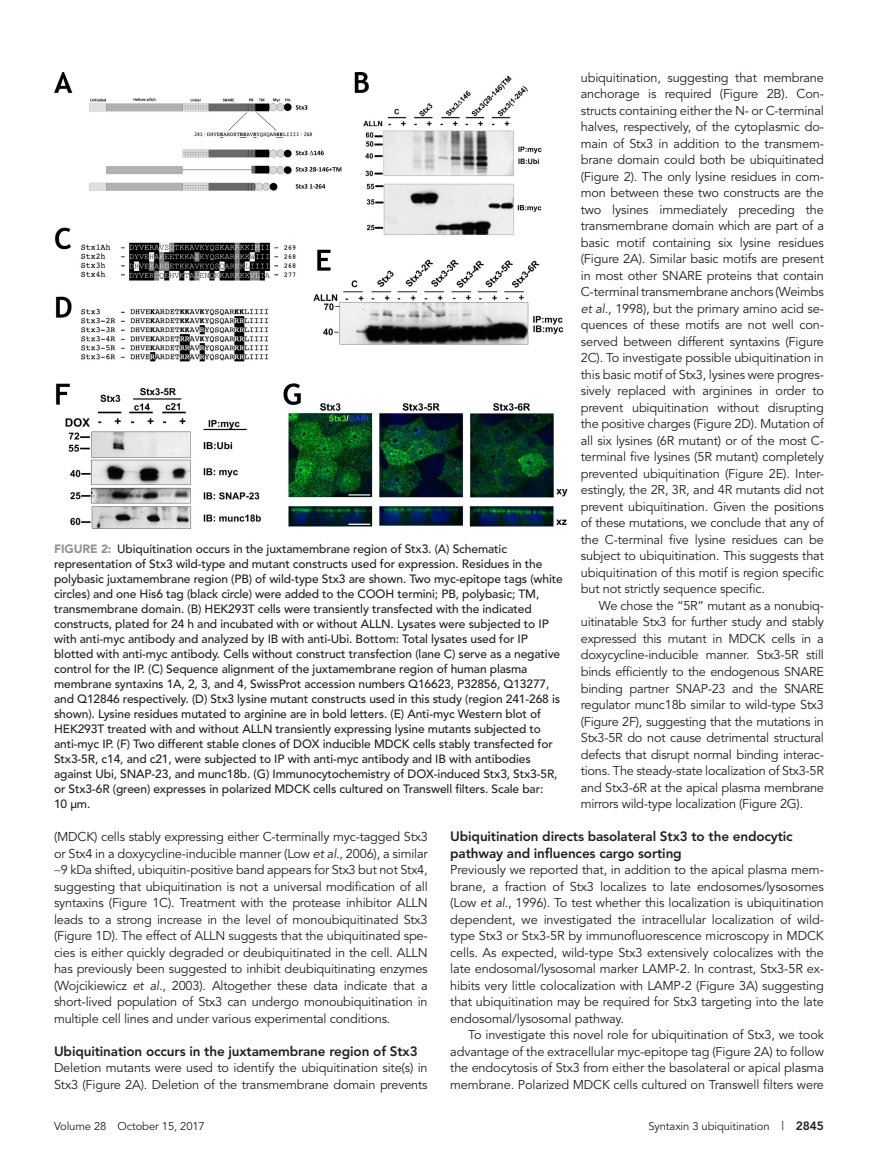
<style>
.page{position:relative;width:878px;height:1175px;background:#fff}
.page>*{position:absolute;margin:0;border:0;box-sizing:border-box;transform-origin:0 0}
.t1{font:800 13.5px/16.5px "Avenir";letter-spacing:-.01em;color:#231f20}
.ParaFL{font:12.75px/16.5px "Avenir";letter-spacing:-.015em;color:#231f20;text-align:justify}
.Para{font:12.75px/16.5px "Avenir";letter-spacing:-.02em;color:#231f20;text-align:justify}
.FigCaption{font:500 12px/15px "Avenir";letter-spacing:-.01em;color:#231f20}
.ParaFL-2{font:11.25px "Avenir";letter-spacing:-.01em;color:#231f20}
.s1{font-style:italic}
.s2{font-weight:900;color:#939598}
.s3{font-size:12px}
.s4{font-weight:800;font-size:12px}
</style>
<div class="page">
<img style="left:54px;top:72px;width:513px;height:457px">
<p class="ParaFL" style="left:580px;top:69px;width:245px">ubiquitination, suggesting that membrane anchorage is required (Figure 2B). Con&shy;structs containing either the N- or C-terminal halves, respectively, of the cytoplasmic do&shy;main of Stx3 in addition to the transmem&shy;brane domain could both be ubiquitinated (Figure 2). The only lysine residues in com&shy;mon between these two constructs are the two lysines immediately preceding the transmembrane domain which are part of a basic motif containing six lysine residues (Figure 2A). Similar basic motifs are present in most other SNARE proteins that contain C-terminal transmembrane anchors (Weimbs <span class="s1">et al.</span>, 1998), but the primary amino acid se&shy;quences of these motifs are not well con&shy;served between different syntaxins (Figure 2C). To investigate possible ubiquitination in this basic motif of Stx3, lysines were progres&shy;sively replaced with arginines in order to prevent ubiquitination without disrupting the positive charges (Figure 2D). Mutation of all six lysines (6R mutant) or of the most C&shy;terminal five lysines (5R mutant) completely prevented ubiquitination (Figure 2E). Inter&shy;estingly, the 2R, 3R, and 4R mutants did not prevent ubiquitination. Given the positions of these mutations, we conclude that any of the C-terminal five lysine residues can be subject to ubiquitination. This suggests that ubiquitination of this motif is region specific but not strictly sequence specific.</p>
<p class="Para" style="left:580px;top:597px;width:245px;text-indent:18px">We chose the “5R” mutant as a nonubiq&shy;uitinatable Stx3 for further study and stably expressed this mutant in MDCK cells in a doxycycline-inducible manner. Stx3-5R still binds efficiently to the endogenous SNARE binding partner SNAP-23 and the SNARE regulator munc18b similar to wild-type Stx3 (Figure 2F), suggesting that the mutations in Stx3-5R do not cause detrimental structural defects that disrupt normal binding interac&shy;tions. The steady-state localization of Stx3-5R and Stx3-6R at the apical plasma membrane mirrors wild-type localization (Figure 2G).</p>
<h2 class="t1" style="left:450px;top:828px;width:344px">Ubiquitination directs basolateral Stx3 to the endocytic pathway and influences cargo sorting</h2>
<p class="ParaFL" style="left:450px;top:861px;width:375px">Previously we reported that, in addition to the apical plasma mem&shy;brane, a fraction of Stx3 localizes to late endosomes/lysosomes (Low <span class="s1">et al.</span>, 1996). To test whether this localization is ubiquitination dependent, we investigated the intracellular localization of wild&shy;type Stx3 or Stx3-5R by immunofluorescence microscopy in MDCK cells. As expected, wild-type Stx3 extensively colocalizes with the late endosomal/lysosomal marker LAMP-2. In contrast, Stx3-5R ex&shy;hibits very little colocalization with LAMP-2 (Figure 3A) suggesting that ubiquitination may be required for Stx3 targeting into the late endosomal/lysosomal pathway.</p>
<p class="Para" style="left:450px;top:1026px;width:375px;text-indent:18px">To investigate this novel role for ubiquitination of Stx3, we took advantage of the extracellular myc-epitope tag (Figure 2A) to follow the endocytosis of Stx3 from either the basolateral or apical plasma membrane. Polarized MDCK cells cultured on Transwell filters were</p>
<p class="FigCaption" style="left:54px;top:541px;width:510px"><span class="s2">FIGURE 2:</span> Ubiquitination occurs in the juxtamembrane region of Stx3. (A) Schematic representation of Stx3 wild-type and mutant constructs used for expression. Residues in the polybasic juxtamembrane region (PB) of wild-type Stx3 are shown. Two myc-epitope tags (white circles) and one His6 tag (black circle) were added to the COOH termini; PB, polybasic; TM, transmembrane domain. (B) HEK293T cells were transiently transfected with the indicated constructs, plated for 24 h and incubated with or without ALLN. Lysates were subjected to IP with anti-myc antibody and analyzed by IB with anti-Ubi. Bottom: Total lysates used for IP blotted with anti-myc antibody. Cells without construct transfection (lane C) serve as a negative control for the IP. (C) Sequence alignment of the juxtamembrane region of human plasma membrane syntaxins 1A, 2, 3, and 4, SwissProt accession numbers Q16623, P32856, Q13277, and Q12846 respectively. (D) Stx3 lysine mutant constructs used in this study (region 241-268 is shown). Lysine residues mutated to arginine are in bold letters. (E) Anti-myc Western blot of HEK293T treated with and without ALLN transiently expressing lysine mutants subjected to anti-myc IP. (F) Two different stable clones of DOX inducible MDCK cells stably transfected for Stx3-5R, c14, and c21, were subjected to IP with anti-myc antibody and IB with antibodies against Ubi, SNAP-23, and munc18b. (G) Immunocytochemistry of DOX-induced Stx3, Stx3-5R, or Stx3-6R (green) expresses in polarized MDCK cells cultured on Transwell filters. Scale bar:<br>10 μm.</p>
<p class="ParaFL" style="left:54px;top:828px;width:375px">(MDCK) cells stably expressing either C-terminally myc-tagged Stx3 or Stx4 in a doxycycline-inducible manner (Low <span class="s1">et al.</span>, 2006), a similar ∼9 kDa shifted, ubiquitin-positive band appears for Stx3 but not Stx4, suggesting that ubiquitination is not a universal modification of all syntaxins (Figure 1C). Treatment with the protease inhibitor ALLN leads to a strong increase in the level of monoubiquitinated Stx3 (Figure 1D). The effect of ALLN suggests that the ubiquitinated spe&shy;cies is either quickly degraded or deubiquitinated in the cell. ALLN has previously been suggested to inhibit deubiquitinating enzymes (Wojcikiewicz <span class="s1">et al.</span>, 2003). Altogether these data indicate that a short-lived population of Stx3 can undergo monoubiquitination in multiple cell lines and under various experimental conditions.</p>
<h2 class="t1" style="left:54px;top:1042px;width:365px">Ubiquitination occurs in the juxtamembrane region of Stx3</h2>
<p class="ParaFL" style="left:54px;top:1059px;width:375px">Deletion mutants were used to identify the ubiquitination site(s) in<br>Stx3 (Figure 2A). Deletion of the transmembrane domain prevents</p>
<p class="ParaFL-2" style="left:54px;top:1119px;width:152px">Volume 28 October 15, 2017</p>
<p class="ParaFL-2" style="left:648px;top:1119px;width:177px">Syntaxin 3 ubiquitination <span class="s3">|</span> <span class="s4">2845</span></p>
</div>
